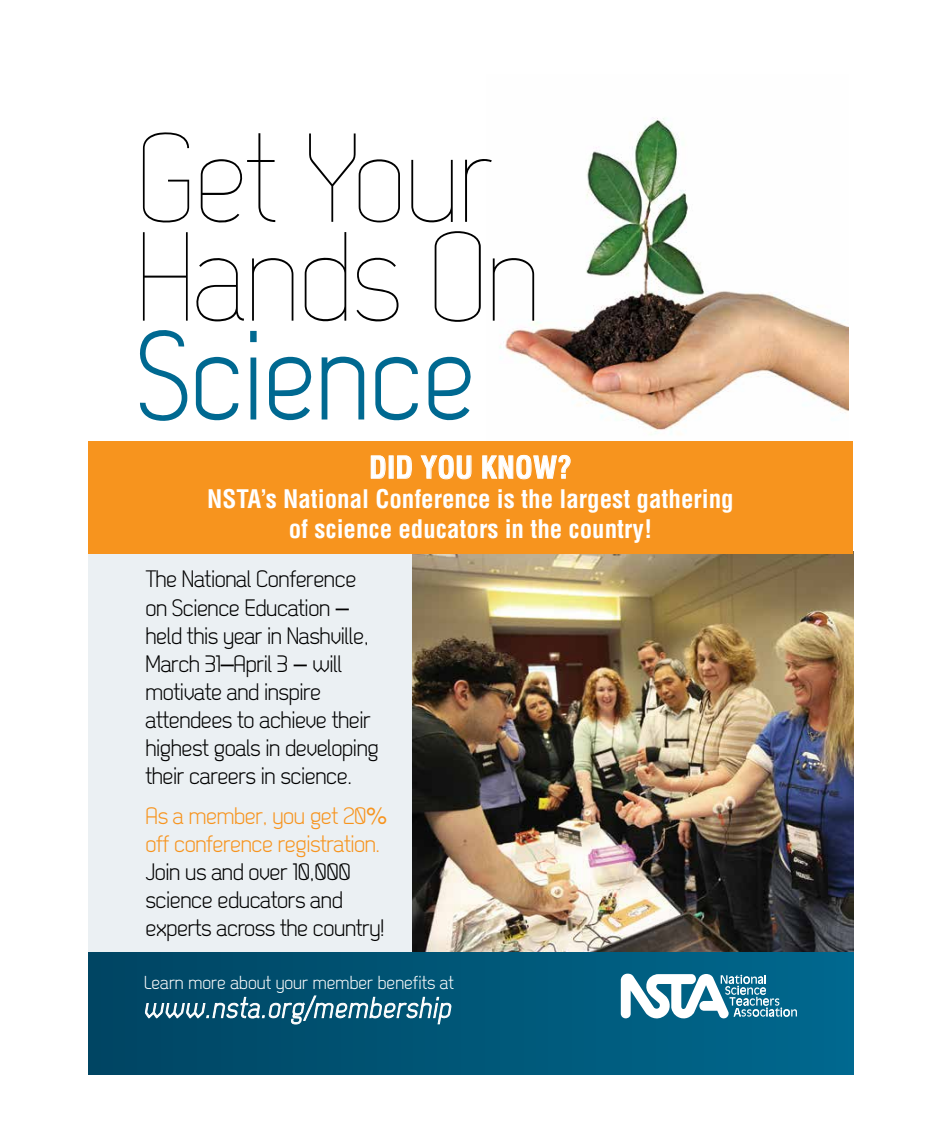
<style>
.page{position:relative;width:945px;height:1125px;background:#fff}
.page>*{position:absolute;margin:0;border:0;box-sizing:border-box;transform-origin:0 0}
.t1{font:300 126.25px/98.9px "Dekar";color:#000;scale:.9 1}
.t2{font:126.25px "Dekar";color:#006991;scale:.9 1}
.t3{font:700 condensed 29.75px "Helvetica LT Std";letter-spacing:.01em;color:#fff}
.t4{font:700 condensed 25px/30px "Helvetica LT Std";color:#fff;text-align:center}
.t5{font:23.75px/28.1px "Dekar";letter-spacing:-.02em;color:#000}
.t6{font:23.75px/28.1px "Dekar";letter-spacing:-.02em;color:#f7941e}
.t7{font:18.75px "Dekar";color:#fff}
.s1{font-family:"Helvetica LT Std"}
</style>
<div class="page">
<img style="left:412px;top:553px;width:441px;height:399px">
<div style="left:89px;top:527px;width:323px;height:431px;background:#ebf0f3"></div>
<img style="left:499px;top:117px;width:350px;height:318px">
<div style="left:89px;top:952px;width:764px;height:123px;background:linear-gradient(to right,#004562,#00688e)"></div>
<svg style="left:621px;top:974px;width:176px;height:49px"></svg>
<svg style="left:145px;top:996px;width:306px;height:28px"></svg>
<div style="left:89px;top:441px;width:764px;height:112px;background:#f7941e"></div>
<svg style="left:371px;top:455px;width:15px;height:24px"></svg>
<svg style="left:397px;top:455px;width:15px;height:24px"></svg>
<svg style="left:420px;top:455px;width:52px;height:25px"></svg>
<svg style="left:482px;top:454px;width:89px;height:26px"></svg>
<h1 class="t1" style="left:137px;top:134px;width:449px">Get Your<br>Hands On</h1>
<h1 class="t2" style="left:137px;top:313px;width:377px">Science</h1>
<p class="t3" style="left:369px;top:449px;width:204px">DID YOU KNOW?</p>
<p class="t4" style="left:207px;top:484px;width:528px">NSTA’s National Conference is the largest gathering of science educators in the country!</p>
<p class="t5" style="left:145px;top:566px;width:235px">The National Conference on Science Education <span class="s1">– </span>held this year in Nashville,<br>March 31<span class="s1">–</span>April 3 <span class="s1">–</span> will motivate and inspire attendees to achieve their highest goals in developing their careers in science.</p>
<p class="t6" style="left:145px;top:802px;width:243px">As a member, you get 20<span class="s1">% </span>off conference registration.</p>
<p class="t5" style="left:145px;top:858px;width:240px">Join us and over 10,000 science educators and experts across the country!</p>
<p class="t7" style="left:144px;top:973px;width:311px">Learn more about your member benefits at</p>
</div>
